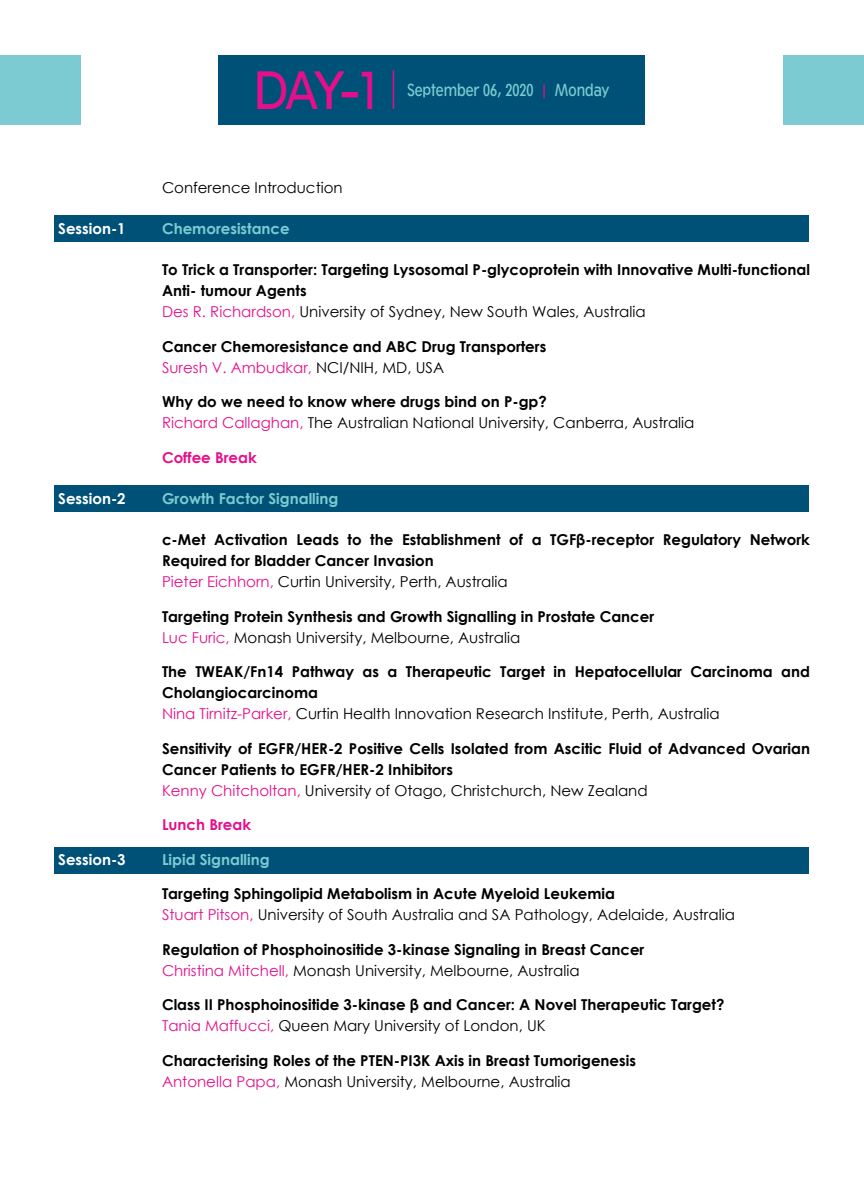
<style>
.page{position:relative;width:864px;height:1188px;background:#fff}
.page>*{position:absolute;margin:0;border:0;box-sizing:border-box;transform-origin:0 0}
.t1{font:51px "Tw Cen Class MT Std";color:#e50f8b;scale:.85 1}
.t2{font:16.5px "Tw Cen Class MT Std";color:#7ccbd2;scale:.85 1}
.t3{font:700 15px/21px "Century Gothic";color:#000}
.t4{font:15px/21px "Century Gothic";color:#000}
.t5{font:700 15px "Century Gothic";color:#7ccbd2}
.t6{font:700 15px "Century Gothic";color:#fff}
.t7{font:700 15px "Century Gothic";color:#e50f8b}
.s1{color:#e50f8b}
.s2{font-weight:400;color:#e50f8b}
.s3{font-weight:400}
.s4{font-weight:700}
</style>
<div class="page">
<div style="left:55px;top:215px;width:754px;height:27px;background:#005177"></div>
<div style="left:55px;top:485px;width:754px;height:27px;background:#005177"></div>
<div style="left:55px;top:847px;width:754px;height:27px;background:#005177"></div>
<div style="left:219px;top:55px;width:426px;height:70px;background:#005177"></div>
<div style="left:783px;top:55px;width:81px;height:70px;background:#7ccbd2"></div>
<div style="left:0;top:55px;width:81px;height:70px;background:#7ccbd2"></div>
<hr style="left:393px;top:70px;width:1px;height:39px;background:#e50f8b">
<h1 class="t1" style="left:254px;top:57px;width:149px">DAY-1</h1>
<p class="t2" style="left:407px;top:79px;width:240px">September 06, 2020 <span class="s1">|</span> Monday</p>
<p class="t4" style="left:162px;top:177px;width:182px">Conference Introduction</p>
<p class="t6" style="left:58px;top:217px;width:69px">Session-1</p>
<p class="t5" style="left:162px;top:217px;width:129px">Chemoresistance</p>
<p class="t3" style="left:162px;top:259px;width:650px">To Trick a Transporter: Targeting Lysosomal P-glycoprotein with Innovative Multi-functional<br>Anti- tumour Agents<br><span class="s2">Des R. Richardson,</span> <span class="s3">University of Sydney, New South Wales, Australia</span></p>
<p class="t3" style="left:162px;top:335px;width:386px">Cancer Chemoresistance and ABC Drug Transporters<br><span class="s2">Suresh V. Ambudkar,</span> <span class="s3">NCI/NIH, MD, USA</span></p>
<p class="t4" style="left:162px;top:391px;width:534px"><span class="s4">Why do we need to know where drugs bind on P-gp?<br></span><span class="s1">Richard Callaghan,</span> The Australian National University, Canberra, Australia</p>
<p class="t7" style="left:162px;top:446px;width:96px">Coffee Break</p>
<p class="t6" style="left:58px;top:487px;width:69px">Session-2</p>
<p class="t5" style="left:162px;top:487px;width:178px">Growth Factor Signalling</p>
<p class="t3" style="left:162px;top:529px;width:650px">c-Met Activation Leads to the Establishment of a TGFβ-receptor Regulatory Network<br>Required for Bladder Cancer Invasion<br><span class="s2">Pieter Eichhorn,</span> <span class="s3">Curtin University, Perth, Australia</span></p>
<p class="t3" style="left:162px;top:605px;width:494px">Targeting Protein Synthesis and Growth Signalling in Prostate Cancer<br><span class="s2">Luc Furic,</span> <span class="s3">Monash University, Melbourne, Australia</span></p>
<p class="t3" style="left:162px;top:661px;width:649px">The TWEAK/Fn14 Pathway as a Therapeutic Target in Hepatocellular Carcinoma and<br>Cholangiocarcinoma<br><span class="s2">Nina Tirnitz-Parker,</span> <span class="s3">Curtin Health Innovation Research Institute, Perth, Australia</span></p>
<p class="t3" style="left:162px;top:737px;width:650px">Sensitivity of EGFR/HER-2 Positive Cells Isolated from Ascitic Fluid of Advanced Ovarian<br>Cancer Patients to EGFR/HER-2 Inhibitors<br><span class="s2">Kenny Chitcholtan,</span> <span class="s3">University of Otago, Christchurch, New Zealand</span></p>
<p class="t7" style="left:162px;top:813px;width:91px">Lunch Break</p>
<p class="t6" style="left:58px;top:848px;width:69px">Session-3</p>
<p class="t5" style="left:162px;top:848px;width:109px">Lipid Signalling</p>
<p class="t4" style="left:162px;top:883px;width:575px"><span class="s4">Targeting Sphingolipid Metabolism in Acute Myeloid Leukemia<br></span><span class="s1">Stuart Pitson,</span> University of South Australia and SA Pathology, Adelaide, Australia</p>
<p class="t3" style="left:162px;top:938px;width:484px">Regulation of Phosphoinositide 3-kinase Signaling in Breast Cancer<br><span class="s2">Christina Mitchell,</span> <span class="s3">Monash University, Melbourne, Australia</span></p>
<p class="t3" style="left:162px;top:994px;width:564px">Class II Phosphoinositide 3-kinase β and Cancer: A Novel Therapeutic Target?<br><span class="s2">Tania Maffucci,</span> <span class="s3">Queen Mary University of London, UK</span></p>
<p class="t3" style="left:162px;top:1049px;width:475px">Characterising Roles of the PTEN-PI3K Axis in Breast Tumorigenesis<br><span class="s2">Antonella Papa,</span> <span class="s3">Monash University, Melbourne, Australia</span></p>
</div>
